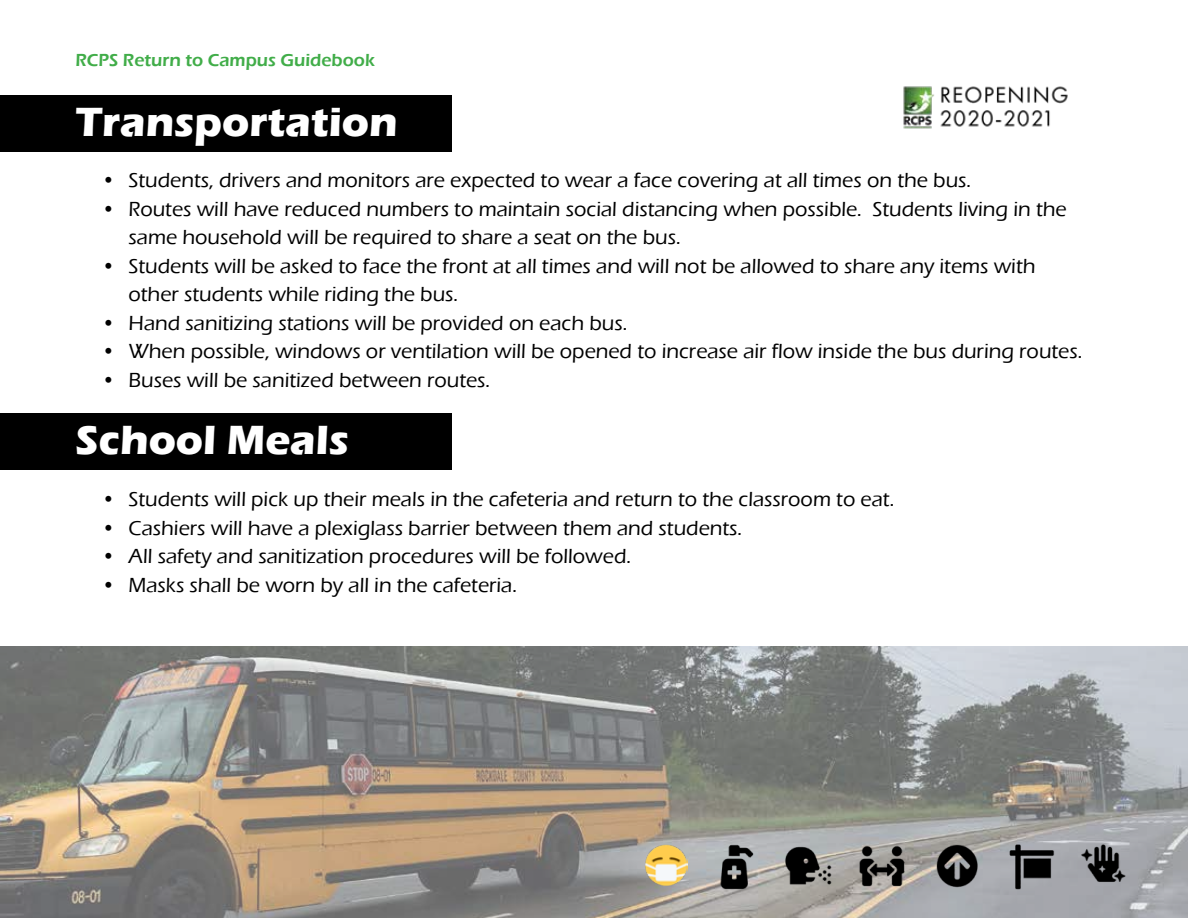
<style>
.page{position:relative;width:1188px;height:918px;background:#fff}
.page>*{position:absolute;margin:0;border:0;box-sizing:border-box;transform-origin:0 0}
.t1{font:700 42px "Eras ITC";color:#fff}
.t2{font:500 21px/28.5px "Eras ITC";color:#000}
.t3{font:600 18px "Eras ITC";color:#41ad49}
</style>
<div class="page">
<img style="left:0;top:646px;width:1188px;height:272px">
<div style="left:0;top:96px;width:452px;height:56px;background:#000"></div>
<img style="left:903px;top:86px;width:165px;height:43px">
<div style="left:0;top:413px;width:452px;height:56px;background:#000"></div>
<img style="left:645px;top:844px;width:42px;height:42px">
<img style="left:711px;top:841px;width:48px;height:49px">
<img style="left:785px;top:841px;width:48px;height:49px">
<img style="left:859px;top:841px;width:48px;height:49px">
<img style="left:933px;top:841px;width:48px;height:49px">
<img style="left:1007px;top:841px;width:48px;height:49px">
<img style="left:1081px;top:841px;width:47px;height:49px">
<p class="t3" style="left:76px;top:50px;width:301px">RCPS Return to Campus Guidebook</p>
<h1 class="t1" style="left:76px;top:98px;width:324px">Transportation</h1>
<p class="t2" style="left:102px;top:166px;width:871px">• Students, drivers and monitors are expected to wear a face covering at all times on the bus.</p>
<p class="t2" style="left:129px;top:195px;width:940px;text-indent:-27px">• Routes will have reduced numbers to maintain social distancing when possible. Students living in the same household will be required to share a seat on the bus.</p>
<p class="t2" style="left:129px;top:252px;width:909px;text-indent:-27px">• Students will be asked to face the front at all times and will not be allowed to share any items with other students while riding the bus.</p>
<p class="t2" style="left:102px;top:309px;width:528px">• Hand sanitizing stations will be provided on each bus.</p>
<p class="t2" style="left:102px;top:337px;width:982px">• When possible, windows or ventilation will be opened to increase air flow inside the bus during routes.</p>
<p class="t2" style="left:102px;top:366px;width:390px">• Buses will be sanitized between routes.</p>
<h1 class="t1" style="left:76px;top:416px;width:275px">School Meals</h1>
<p class="t2" style="left:102px;top:485px;width:794px">• Students will pick up their meals in the cafeteria and return to the classroom to eat.</p>
<p class="t2" style="left:102px;top:514px;width:642px">• Cashiers will have a plexiglass barrier between them and students.</p>
<p class="t2" style="left:102px;top:542px;width:531px">• All safety and sanitization procedures will be followed.</p>
<p class="t2" style="left:102px;top:571px;width:417px">• Masks shall be worn by all in the cafeteria.</p>
</div>
